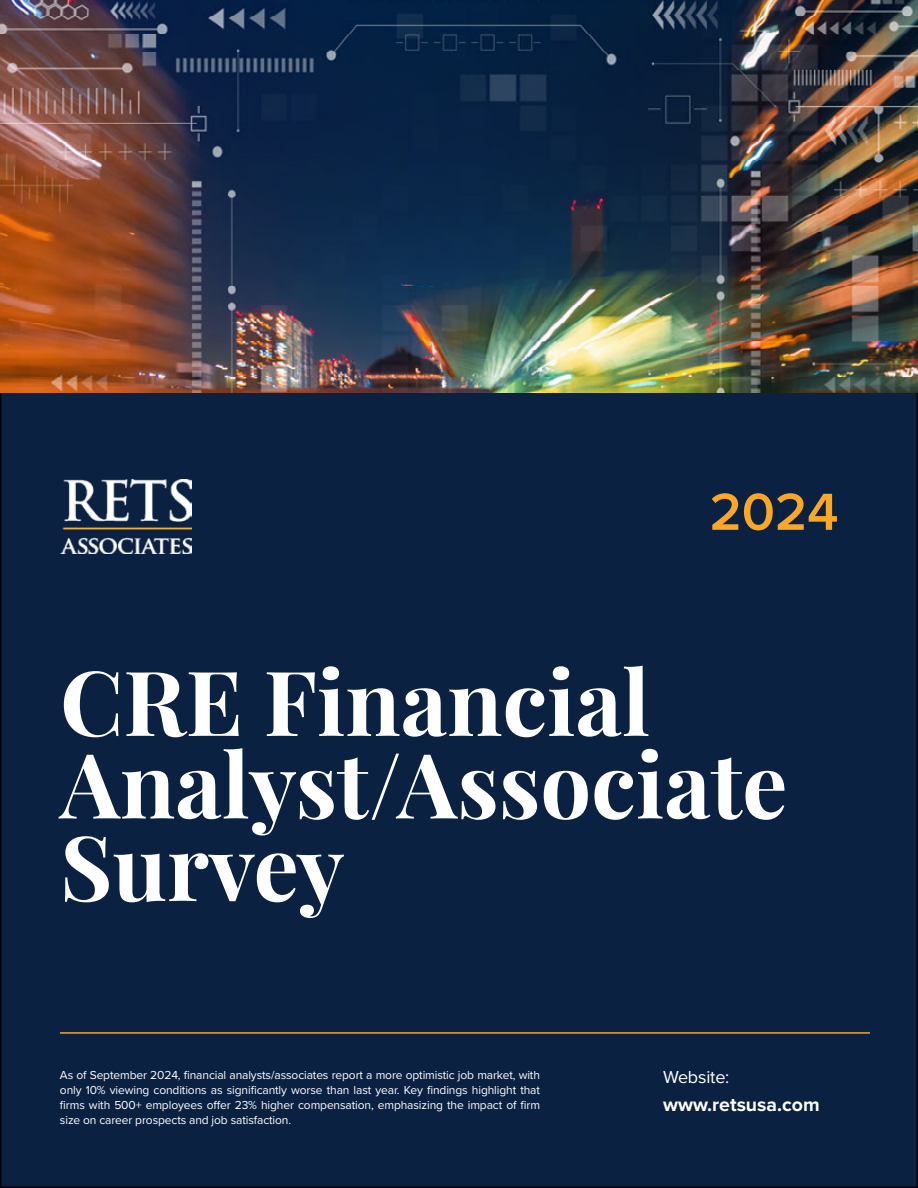
<style>
.page{position:relative;width:918px;height:1188px;background:#fff}
.page>*{position:absolute;margin:0;border:0;box-sizing:border-box;transform-origin:0 0}
.t1{font:700 90px/82.5px "Playfair Display";color:#fff}
.t2{font:600 54px "Proxima Nova";color:#faa727}
.t3{font:700 19.5px "Proxima Nova";color:#fff}
.t4{font:18px "Proxima Nova";letter-spacing:-.01em;color:#fff}
.t5{font:12px/15px "Proxima Nova";letter-spacing:-.01em;color:#fff;text-align:justify}
</style>
<div class="page">
<div style="left:1px;top:1px;width:916px;height:1186px;background:#0b2142"></div>
<img style="left:61px;top:480px;width:130px;height:73px">
<img style="left:0;top:0;width:918px;height:393px">
<hr style="left:60px;top:1032px;width:810px;height:2px;background:#f8a62c">
<h2 class="t2" style="left:710px;top:472px;width:130px">2024</h2>
<h1 class="t1" style="left:60px;top:653px;width:729px">CRE Financial<br>Analyst/Associate<br>Survey</h1>
<p class="t5" style="left:60px;top:1067px;width:482px">As of September 2024, financial analysts/associates report a more optimistic job market, with only 10% viewing conditions as significantly worse than last year. Key findings highlight that firms with 500+ employees offer 23% higher compensation, emphasizing the impact of firm size on career prospects and job satisfaction.</p>
<h3 class="t4" style="left:663px;top:1064px;width:68px">Website:</h3>
<h3 class="t3" style="left:663px;top:1090px;width:158px">www.retsusa.com</h3>
</div>
